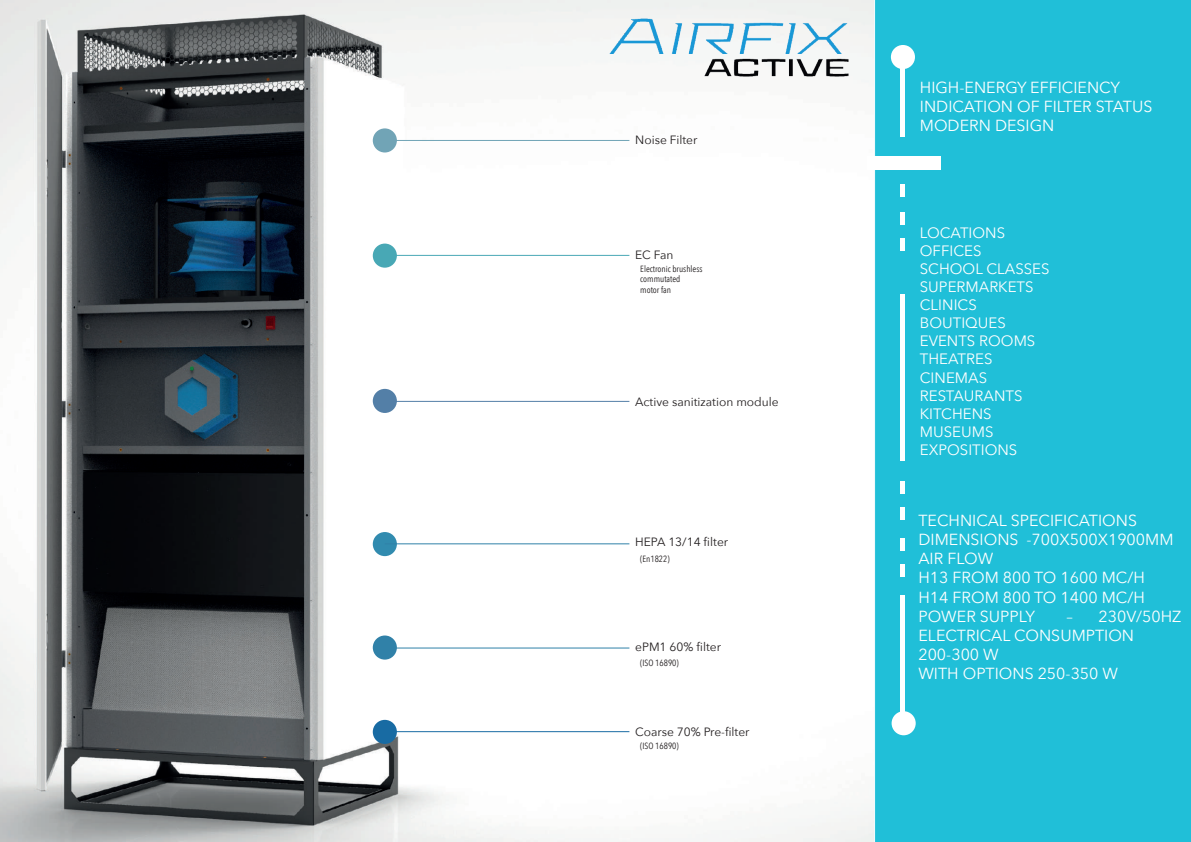
<style>
.page{position:relative;width:1191px;height:842px;background:#fff}
.page>*{position:absolute;margin:0;border:0;box-sizing:border-box;transform-origin:0 0}
.t1{font:16px/19.2px "Avenir Next";color:#fff}
.t2{font:15px/18.1px "Avenir Next";color:#fff}
.t3{font:12px "Avenir Next";color:#231f20}
.t4{font:9px/10.8px "Avenir Next Condensed";color:#231f20}
</style>
<div class="page">
<img style="left:0;top:0;width:874px;height:842px">
<div style="left:874px;top:0;width:317px;height:842px;background:#20bfd8"></div>
<div style="left:373px;top:244px;width:24px;height:24px;background:#48a8b5;border-radius:50%"></div>
<div style="left:373px;top:389px;width:24px;height:24px;background:#537fa7;border-radius:50%"></div>
<div style="left:373px;top:532px;width:24px;height:24px;background:#318baf;border-radius:50%"></div>
<div style="left:373px;top:635px;width:24px;height:25px;background:#3081a8;border-radius:50%"></div>
<div style="left:373px;top:720px;width:24px;height:24px;background:#186ba3;border-radius:50%"></div>
<hr style="left:385px;top:255px;width:244px;height:1px;background:#48a8b5">
<hr style="left:385px;top:401px;width:244px;height:1px;background:#537fa7">
<hr style="left:385px;top:543px;width:244px;height:1px;background:#3081a8">
<hr style="left:385px;top:648px;width:244px;height:1px;background:#3081a8">
<hr style="left:385px;top:731px;width:244px;height:1px;background:#186ba3">
<hr style="left:385px;top:140px;width:244px;height:1px;background:#71a4b6">
<div style="left:373px;top:128px;width:24px;height:24px;background:#71a4b6;border-radius:50%"></div>
<div style="left:867px;top:156px;width:74px;height:14px;background:#fff"></div>
<hr style="left:901px;top:184px;width:4px;height:12px;background:#fff">
<hr style="left:901px;top:212px;width:4px;height:13px;background:#fff">
<hr style="left:901px;top:238px;width:4px;height:13px;background:#fff">
<div style="left:891px;top:45px;width:24px;height:24px;background:#fff;border-radius:50%"></div>
<hr style="left:901px;top:481px;width:4px;height:13px;background:#fff">
<hr style="left:901px;top:508px;width:4px;height:12px;background:#fff">
<hr style="left:901px;top:538px;width:4px;height:13px;background:#fff">
<hr style="left:901px;top:564px;width:4px;height:13px;background:#fff">
<div style="left:891px;top:711px;width:24px;height:24px;background:#fff;border-radius:50%"></div>
<hr style="left:901px;top:595px;width:4px;height:121px;background:#fff">
<hr style="left:901px;top:294px;width:4px;height:167px;background:#fff">
<hr style="left:901px;top:51px;width:4px;height:86px;background:#fff">
<img style="left:609px;top:19px;width:239px;height:58px">
<p class="t3" style="left:635px;top:130px;width:64px">Noise Filter</p>
<p class="t3" style="left:635px;top:245px;width:40px">EC Fan</p>
<p class="t4" style="left:640px;top:263px;width:64px">Electronic brushless commutated<br>motor fan</p>
<p class="t3" style="left:635px;top:391px;width:145px">Active sanitization module</p>
<p class="t3" style="left:635px;top:532px;width:94px">HEPA 13/14 filter</p>
<p class="t4" style="left:640px;top:553px;width:31px">(En1822)</p>
<p class="t3" style="left:635px;top:637px;width:87px">ePM1 60% filter</p>
<p class="t4" style="left:640px;top:657px;width:40px">(ISO 16890)</p>
<p class="t3" style="left:635px;top:721px;width:116px">Coarse 70% Pre-filter</p>
<p class="t4" style="left:640px;top:740px;width:40px">(ISO 16890)</p>
<p class="t1" style="left:920px;top:77px;width:234px">HIGH-ENERGY EFFICIENCY<br>INDICATION OF FILTER STATUS<br>MODERN DESIGN</p>
<p class="t2" style="left:920px;top:223px;width:131px">LOCATIONS<br>OFFICES<br>SCHOOL CLASSES<br>SUPERMARKETS<br>CLINICS<br>BOUTIQUES<br>EVENTS ROOMS<br>THEATRES<br>CINEMAS<br>RESTAURANTS<br>KITCHENS<br>MUSEUMS<br>EXPOSITIONS</p>
<p class="t1" style="left:918px;top:510px;width:257px">TECHNICAL SPECIFICATIONS<br>DIMENSIONS -700X500X1900MM<br>AIR FLOW<br>H13 FROM 800 TO 1600 MC/H<br>H14 FROM 800 TO 1400 MC/H<br>POWER SUPPLY</p>
<p class="t1" style="left:918px;top:606px;width:264px;text-indent:148px">– 230V/50HZ<br>ELECTRICAL CONSUMPTION<br>200-300 W<br>WITH OPTIONS 250-350 W</p>
</div>
